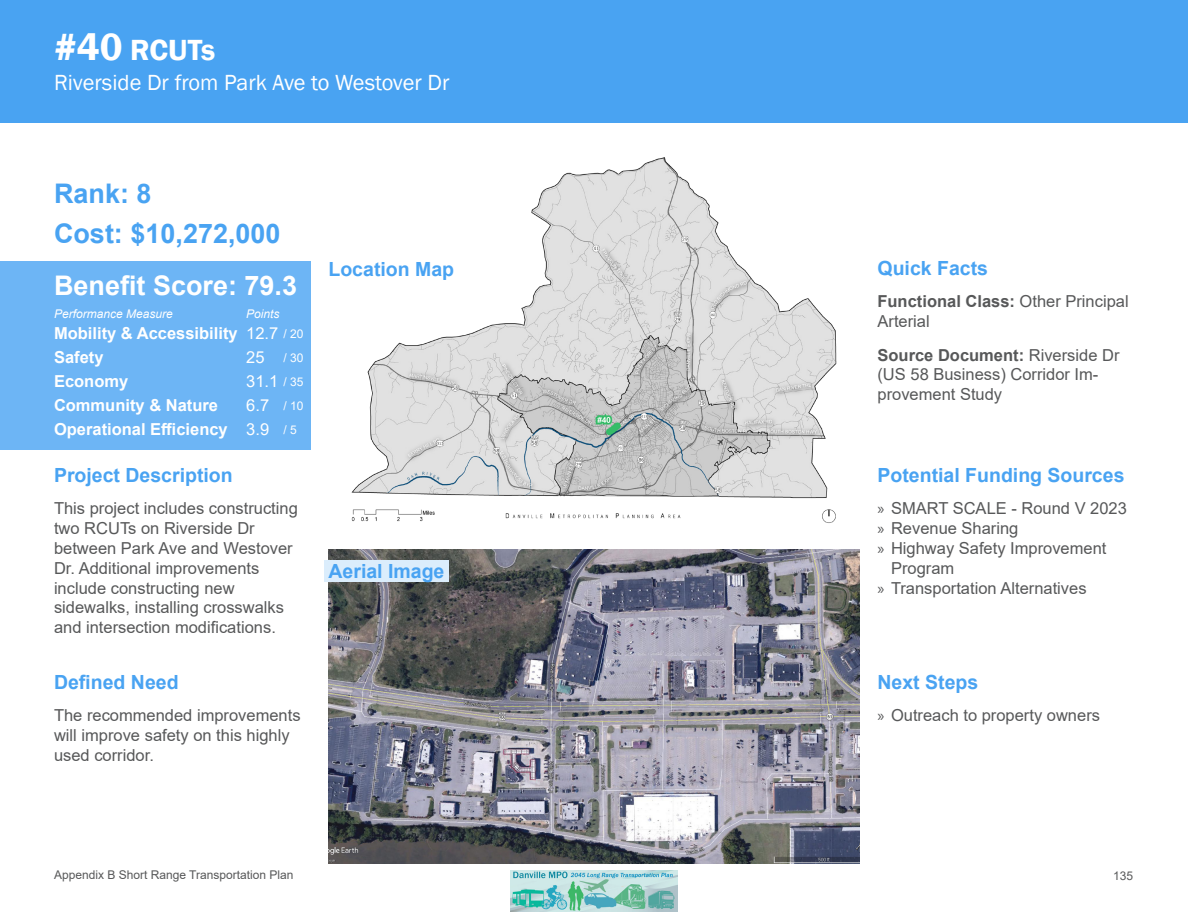
<style>
.page{position:relative;width:1188px;height:918px;background:#fff}
.page>*{position:absolute;margin:0;border:0;box-sizing:border-box;transform-origin:0 0}
.t1{font:600 30px "Franklin Gothic";letter-spacing:-.005em;color:#fff}
.Quick_Facts{font:700 27px "Arial";color:#49a3f2}
.Quick_Facts-2{font:700 27px "Arial";color:#fff}
.Location{font:22.5px "Franklin Gothic";color:#fff}
.Quick_Facts-3{font:700 19.5px "Arial";color:#49a3f2}
.Quick_Facts-4{font:16.5px/19.8px "Arial";color:#575859}
.Quick_Facts-5{font:700 16.5px "Arial";color:#fff}
.Quick_Facts-6{font:16.5px "Arial";color:#fff}
.t2{font:12px "Arial";color:#575859}
.Quick_Facts-7{font:italic 12px "Arial";color:#fff}
.Quick_Facts-8{font:12px "Arial";color:#fff}
.s1{font-size:39px}
.s2{font-weight:700}
.s3{font-family:"Myriad Pro"}
</style>
<div class="page">
<img style="left:511px;top:871px;width:166px;height:41px">
<img style="left:329px;top:122px;width:530px;height:401px">
<div style="left:0;top:261px;width:310px;height:189px;background:#6db5f5"></div>
<div style="left:0;top:0;width:1188px;height:122px;background:#49a3f2"></div>
<img style="left:329px;top:550px;width:531px;height:314px">
<div style="left:325px;top:561px;width:124px;height:21px;background:#dbedfc"></div>
<p class="t1" style="left:54px;top:32px;width:163px"><span class="s1">#40</span> RCUTs</p>
<p class="Location" style="left:54px;top:69px;width:397px">Riverside Dr from Park Ave to Westover Dr</p>
<p class="Quick_Facts" style="left:54px;top:175px;width:99px">Rank: 8</p>
<p class="Quick_Facts" style="left:54px;top:214px;width:228px">Cost: $10,272,000</p>
<p class="Quick_Facts-2" style="left:54px;top:267px;width:245px">Benefit Score: 79.3</p>
<p class="Quick_Facts-7" style="left:54px;top:306px;width:120px">Performance Measure</p>
<p class="Quick_Facts-7" style="left:246px;top:306px;width:35px">Points</p>
<p class="Quick_Facts-5" style="left:54px;top:322px;width:185px">Mobility &amp; Accessibility</p>
<p class="Quick_Facts-5" style="left:54px;top:346px;width:51px">Safety</p>
<p class="Quick_Facts-5" style="left:54px;top:370px;width:76px">Economy</p>
<p class="Quick_Facts-5" style="left:54px;top:394px;width:166px">Community &amp; Nature</p>
<p class="Quick_Facts-5" style="left:54px;top:418px;width:175px">Operational Efficiency</p>
<p class="Quick_Facts-6" style="left:246px;top:322px;width:34px">12.7</p>
<p class="Quick_Facts-6" style="left:246px;top:346px;width:20px">25</p>
<p class="Quick_Facts-6" style="left:246px;top:370px;width:34px">31.1</p>
<p class="Quick_Facts-6" style="left:246px;top:394px;width:24px">6.7</p>
<p class="Quick_Facts-6" style="left:246px;top:418px;width:24px">3.9</p>
<p class="Quick_Facts-8" style="left:284px;top:325px;width:22px">/ 20</p>
<p class="Quick_Facts-8" style="left:284px;top:349px;width:22px">/ 30</p>
<p class="Quick_Facts-8" style="left:284px;top:373px;width:22px">/ 35</p>
<p class="Quick_Facts-8" style="left:284px;top:397px;width:22px">/ 10</p>
<p class="Quick_Facts-8" style="left:284px;top:421px;width:15px">/ 5</p>
<p class="Quick_Facts-3" style="left:54px;top:462px;width:180px">Project Description</p>
<p class="Quick_Facts-3" style="left:329px;top:255px;width:127px">Location Map</p>
<p class="Quick_Facts-3" style="left:878px;top:255px;width:112px">Quick Facts</p>
<p class="Quick_Facts-4" style="left:878px;top:292px;width:253px"><span class="s2">Functional Class:</span> Other Principal<br>Arterial</p>
<p class="Quick_Facts-4" style="left:878px;top:345px;width:244px"><span class="s2">Source Document:</span> Riverside Dr (US 58 Business) Corridor Im&shy;provement Study</p>
<p class="Quick_Facts-3" style="left:878px;top:462px;width:249px">Potential Funding Sources</p>
<p class="Quick_Facts-4" style="left:54px;top:499px;width:245px">This project includes constructing two RCUTs on Riverside Dr between Park Ave and Westover<br>Dr. Additional improvements include constructing new sidewalks, installing crosswalks and intersection modifications.</p>
<p class="Quick_Facts-4" style="left:878px;top:499px;width:251px"><span class="s3">»</span> SMART SCALE - Round V 2023</p>
<p class="Quick_Facts-4" style="left:878px;top:518px;width:142px"><span class="s3">»</span> Revenue Sharing</p>
<p class="Quick_Facts-4" style="left:891px;top:538px;width:217px;text-indent:-14px"><span class="s3">»</span> Highway Safety Improvement<br>Program</p>
<p class="Quick_Facts-4" style="left:878px;top:578px;width:211px"><span class="s3">»</span> Transportation Alternatives</p>
<p class="Quick_Facts-3" style="left:329px;top:557px;width:117px">Aerial Image</p>
<p class="Quick_Facts-3" style="left:54px;top:669px;width:126px">Defined Need</p>
<p class="Quick_Facts-4" style="left:54px;top:706px;width:248px">The recommended improvements will improve safety on this highly used corridor.</p>
<p class="Quick_Facts-3" style="left:878px;top:669px;width:102px">Next Steps</p>
<p class="Quick_Facts-4" style="left:878px;top:706px;width:224px"><span class="s3">»</span> Outreach to property owners</p>
<p class="t2" style="left:54px;top:867px;width:241px">Appendix B Short Range Transportation Plan</p>
<p class="t2" style="left:1113px;top:867px;width:22px">135</p>
</div>
